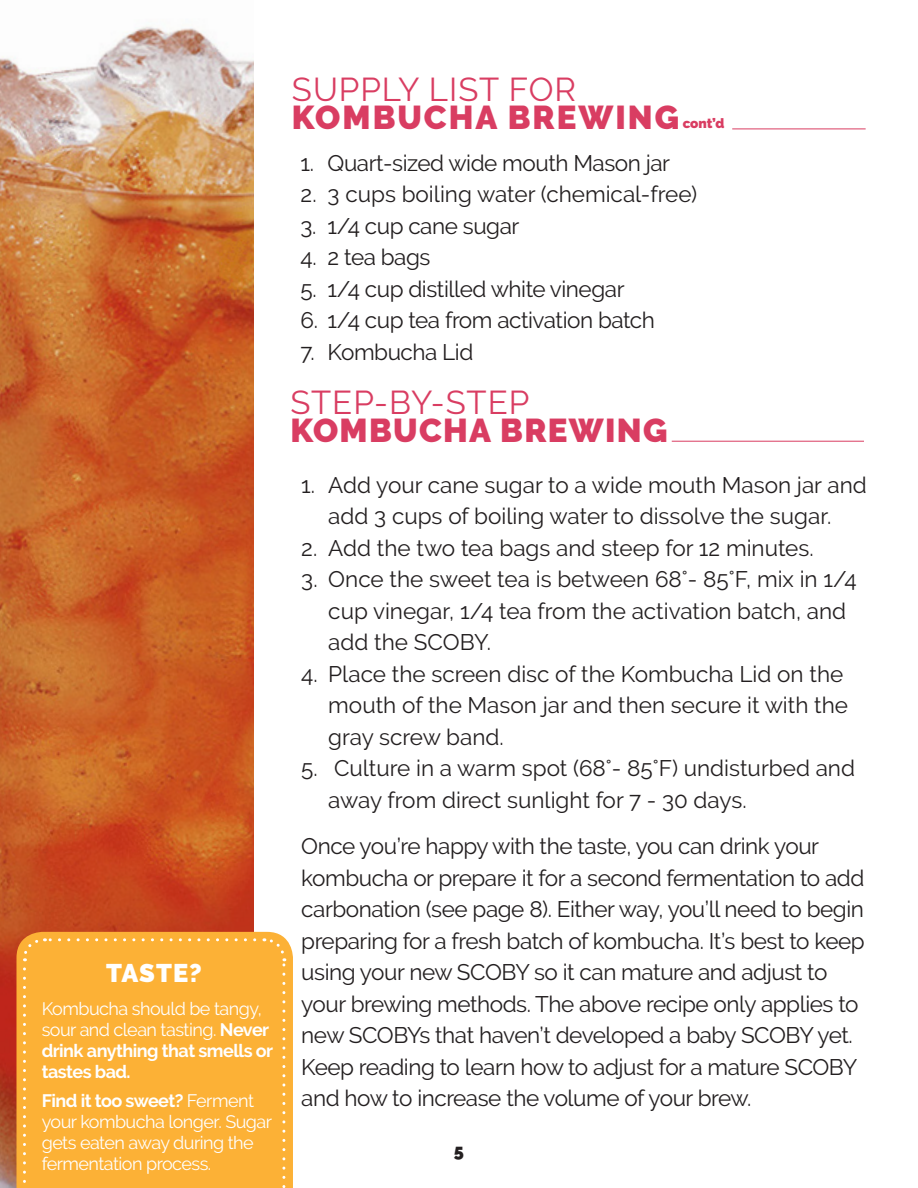
<style>
.page{position:relative;width:918px;height:1188px;background:#fff}
.page>*{position:absolute;margin:0;border:0;box-sizing:border-box;transform-origin:0 0}
.t1{font:33px "Raleway";letter-spacing:.03em;color:#d93d62}
.t2{font:900 33px "Raleway";letter-spacing:.06em;color:#d93d62}
.t3{font:900 33px "Raleway";letter-spacing:.04em;color:#d93d62}
.t4{font:900 25.5px "Raleway";letter-spacing:.035em;color:#fff}
.Body_Text{font:22.5px/31.5px "Raleway";letter-spacing:-.02em;color:#231f20}
.Body_Text-2{font:22.5px/31.5px "Raleway";color:#231f20}
.Body_Text-3{font:18px/21px "Raleway";letter-spacing:-.03em;color:#fff}
.t5{font:900 18px "Raleway";color:#231f20}
.t6{font:900 13.5px "Raleway";color:#d93d62}
.s1{font-weight:700}
</style>
<div class="page">
<img style="left:0;top:26px;width:254px;height:1161px">
<hr style="left:732px;top:129px;width:134px;height:1px;background:#d93d62">
<div style="left:16px;top:932px;width:277px;height:256px;background:#fcb136"></div>
<svg style="left:23px;top:969px;width:3px;height:219px"></svg>
<div style="left:264px;top:937px;width:22px;height:251px;background:#fcb136"></div>
<div style="left:21px;top:938px;width:234px;height:23px;background:#fcb136"></div>
<hr style="left:672px;top:441px;width:192px;height:1px;background:#d93d62">
<p class="t4" style="left:106px;top:959px;width:97px">TASTE?</p>
<p class="Body_Text-3" style="left:42px;top:998px;width:233px">Kombucha should be tangy, sour and clean tasting. <span class="s1">Never drink anything that smells or tastes bad.</span></p>
<p class="Body_Text-3" style="left:42px;top:1090px;width:232px"><span class="s1">Find it too sweet?</span> Ferment your kombucha longer. Sugar gets eaten away during the fermentation process.</p>
<p class="t1" style="left:292px;top:70px;width:286px">SUPPLY LIST FOR</p>
<p class="t2" style="left:292px;top:99px;width:389px">KOMBUCHA BREWING</p>
<p class="Body_Text" style="left:301px;top:147px;width:371px">1. Quart-sized wide mouth Mason jar</p>
<p class="Body_Text-2" style="left:301px;top:179px;width:398px">2. 3 cups boiling water (chemical-free)</p>
<p class="Body_Text" style="left:301px;top:210px;width:220px">3. 1/4 cup cane sugar</p>
<p class="Body_Text" style="left:301px;top:242px;width:131px">4. 2 tea bags</p>
<p class="Body_Text" style="left:301px;top:273px;width:325px">5. 1/4 cup distilled white vinegar</p>
<p class="Body_Text" style="left:301px;top:305px;width:356px">6. 1/4 cup tea from activation batch</p>
<p class="Body_Text" style="left:301px;top:336px;width:174px">7. Kombucha Lid</p>
<p class="t6" style="left:683px;top:116px;width:43px">cont’d</p>
<p class="t1" style="left:290px;top:383px;width:241px">STEP-BY-STEP</p>
<p class="t3" style="left:290px;top:411px;width:379px">KOMBUCHA BREWING</p>
<p class="Body_Text-2" style="left:301px;top:469px;width:567px;text-align:center">1. Add your cane sugar to a wide mouth Mason jar and add 3 cups of boiling water to dissolve the sugar.</p>
<p class="Body_Text-2" style="left:301px;top:532px;width:514px">2. Add the two tea bags and steep for 12 minutes.</p>
<p class="Body_Text-2" style="left:328px;top:564px;width:530px;text-indent:-27px">3. Once the sweet tea is between 68°- 85°F, mix in 1/4 cup vinegar, 1/4 tea from the activation batch, and add the SCOBY.</p>
<p class="Body_Text-2" style="left:328px;top:658px;width:521px;text-indent:-27px">4. Place the screen disc of the Kombucha Lid on the mouth of the Mason jar and then secure it with the gray screw band.</p>
<p class="Body_Text-2" style="left:328px;top:753px;width:528px;text-indent:-27px">5. Culture in a warm spot (68°- 85°F) undisturbed and away from direct sunlight for 7 - 30 days.</p>
<p class="Body_Text" style="left:301px;top:831px;width:565px">Once you’re happy with the taste, you can drink your kombucha or prepare it for a second fermentation to add carbonation (see page 8). Either way, you’ll need to begin preparing for a fresh batch of kombucha. It’s best to keep using your new SCOBY so it can mature and adjust to your brewing methods. The above recipe only applies to new SCOBYs that haven’t developed a baby SCOBY yet.<br>Keep reading to learn how to adjust for a mature SCOBY and how to increase the volume of your brew.</p>
<p class="t5" style="left:454px;top:1141px;width:12px">5</p>
</div>
